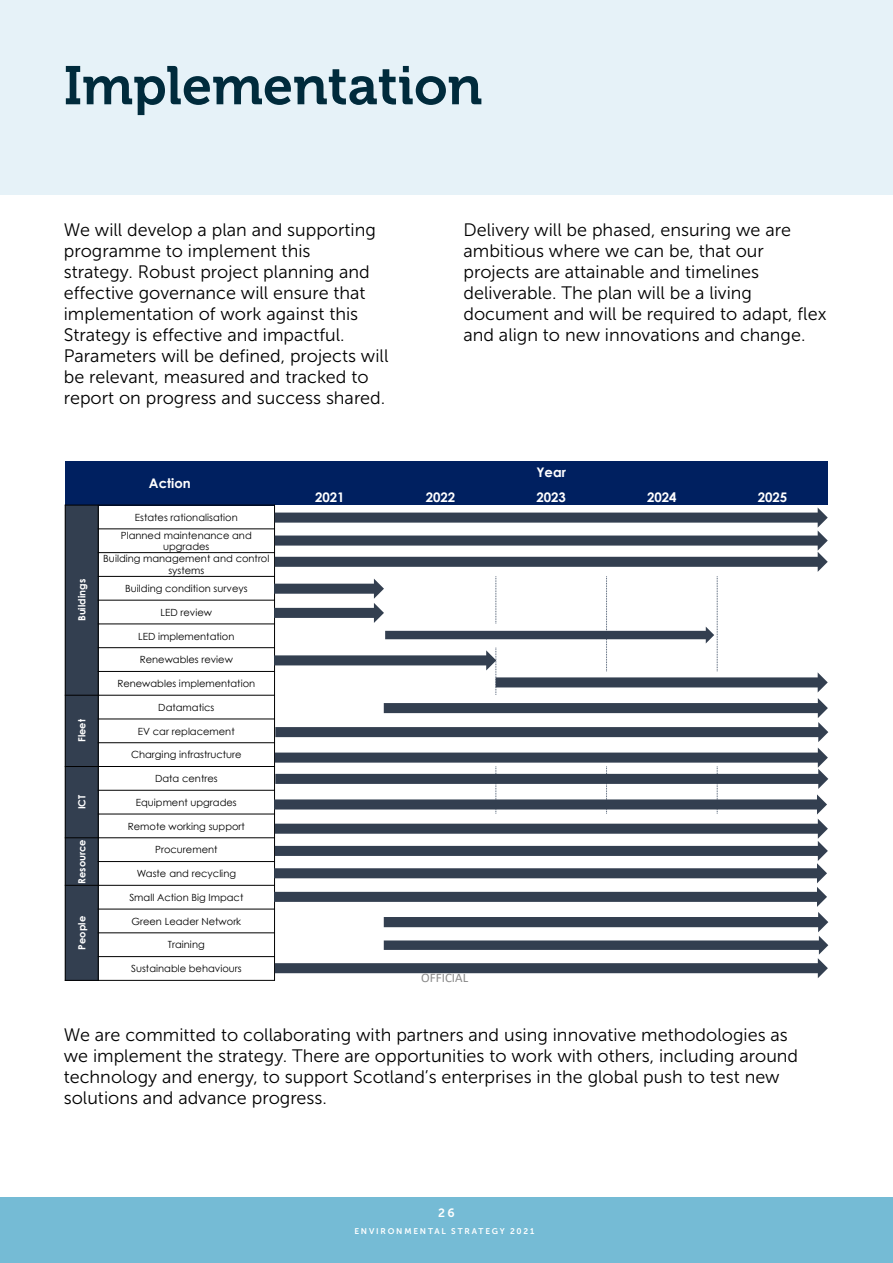
<style>
.page{position:relative;width:893px;height:1263px;background:#fff}
.page>*{position:absolute;margin:0;border:0;box-sizing:border-box;transform-origin:0 0}
.Heading_1{font:54px "Museo 700";color:#002b3c}
.Normal_No_bal{font:18px/21px "Museo Sans 300";color:#000}
.t1{font:700 13.2px "Century Gothic";color:#fff}
.t2{font:13.05px "Calibri";color:#898989}
.t3{font:12px "Museo Sans 700";color:#fff}
.t4{font:9.9px/11.9px "Century Gothic";color:#000;text-align:center}
.t5{font:700 9.9px "Century Gothic";color:#fff}
.t6{font:8.25px "Museo Sans 700";letter-spacing:.22em;color:#fff}
</style>
<div class="page">
<div style="left:0;top:1197px;width:893px;height:66px;background:#75bbd5"></div>
<div style="left:0;top:0;width:893px;height:194px;background:#e6f2f8"></div>
<div style="left:65px;top:461px;width:210px;height:44px;background:#002060"></div>
<div style="left:275px;top:461px;width:553px;height:18px;background:#002060"></div>
<div style="left:275px;top:479px;width:110px;height:26px;background:#002060"></div>
<div style="left:385px;top:479px;width:111px;height:26px;background:#002060"></div>
<div style="left:496px;top:479px;width:110px;height:26px;background:#002060"></div>
<div style="left:606px;top:479px;width:111px;height:26px;background:#002060"></div>
<div style="left:717px;top:479px;width:111px;height:26px;background:#002060"></div>
<div style="left:65px;top:505px;width:33px;height:190px;background:#333f50"></div>
<div style="left:65px;top:695px;width:33px;height:71px;background:#333f50"></div>
<div style="left:65px;top:766px;width:33px;height:72px;background:#333f50"></div>
<div style="left:65px;top:838px;width:33px;height:47px;background:#333f50"></div>
<div style="left:65px;top:885px;width:33px;height:95px;background:#333f50"></div>
<hr style="left:98px;top:505px;width:1px;height:476px;background:#000">
<hr style="left:274px;top:505px;width:1px;height:476px;background:#000">
<hr style="left:65px;top:505px;width:210px;height:1px;background:#000">
<hr style="left:98px;top:528px;width:177px;height:1px;background:#000">
<hr style="left:98px;top:552px;width:177px;height:1px;background:#000">
<hr style="left:98px;top:576px;width:177px;height:1px;background:#000">
<hr style="left:98px;top:600px;width:177px;height:1px;background:#000">
<hr style="left:98px;top:623px;width:177px;height:1px;background:#000">
<hr style="left:98px;top:647px;width:177px;height:1px;background:#000">
<hr style="left:98px;top:671px;width:177px;height:1px;background:#000">
<hr style="left:65px;top:695px;width:210px;height:1px;background:#000">
<hr style="left:98px;top:718px;width:177px;height:1px;background:#000">
<hr style="left:98px;top:742px;width:177px;height:1px;background:#000">
<hr style="left:65px;top:766px;width:210px;height:1px;background:#000">
<hr style="left:98px;top:790px;width:177px;height:1px;background:#000">
<hr style="left:98px;top:814px;width:177px;height:1px;background:#000">
<hr style="left:65px;top:837px;width:210px;height:1px;background:#000">
<hr style="left:98px;top:861px;width:177px;height:1px;background:#000">
<hr style="left:65px;top:885px;width:210px;height:1px;background:#000">
<hr style="left:98px;top:909px;width:177px;height:1px;background:#000">
<hr style="left:98px;top:932px;width:177px;height:1px;background:#000">
<hr style="left:98px;top:956px;width:177px;height:1px;background:#000">
<hr style="left:65px;top:505px;width:1px;height:476px;background:#000">
<hr style="left:65px;top:980px;width:210px;height:1px;background:#000">
<svg style="left:274px;top:507px;width:554px;height:471px"></svg>
<p class="Heading_1" style="left:64px;top:56px;width:420px">Implementation</p>
<p class="Normal_No_bal" style="left:64px;top:219px;width:326px">We will develop a plan and supporting programme to implement this<br>strategy. Robust project planning and effective governance will ensure that implementation of work against this Strategy is effective and impactful.<br>Parameters will be defined, projects will be relevant, measured and tracked to report on progress and success shared.</p>
<p class="Normal_No_bal" style="left:463px;top:219px;width:365px">Delivery will be phased, ensuring we are ambitious where we can be, that our projects are attainable and timelines deliverable. The plan will be a living document and will be required to adapt, flex and align to new innovations and change.</p>
<p class="t5" style="left:74px;top:621px;width:44px;rotate:-90deg">Buildings</p>
<p class="t5" style="left:74px;top:742px;width:24px;rotate:-90deg">Fleet</p>
<p class="t5" style="left:74px;top:809px;width:16px;rotate:-90deg">ICT</p>
<p class="t1" style="left:149px;top:473px;width:43px">Action</p>
<p class="t4" style="left:121px;top:508px;width:132px;line-height:17.9px">Estates rationalisation<br>Planned maintenance and</p>
<p class="t4" style="left:103px;top:541px;width:168px">upgrades<br>Building management and control systems</p>
<p class="t4" style="left:125px;top:582px;width:124px">Building condition surveys</p>
<p class="t4" style="left:161px;top:606px;width:53px">LED review</p>
<p class="t4" style="left:138px;top:630px;width:98px">LED implementation</p>
<p class="t4" style="left:140px;top:654px;width:95px">Renewables review</p>
<p class="t4" style="left:117px;top:677px;width:139px">Renewables implementation</p>
<p class="t4" style="left:158px;top:701px;width:58px">Datamatics</p>
<p class="t4" style="left:138px;top:725px;width:98px">EV car replacement</p>
<p class="t4" style="left:131px;top:749px;width:112px">Charging infrastructure</p>
<p class="t4" style="left:155px;top:772px;width:64px">Data centres</p>
<p class="t4" style="left:136px;top:796px;width:102px">Equipment upgrades</p>
<p class="t4" style="left:128px;top:820px;width:119px">Remote working support</p>
<p class="t5" style="left:74px;top:884px;width:46px;rotate:-90deg">Resource</p>
<p class="t4" style="left:155px;top:844px;width:64px">Procurement</p>
<p class="t4" style="left:137px;top:867px;width:101px">Waste and recycling</p>
<p class="t5" style="left:74px;top:949px;width:35px;rotate:-90deg">People</p>
<p class="t4" style="left:129px;top:891px;width:116px">Small Action Big Impact</p>
<p class="t4" style="left:131px;top:915px;width:111px">Green Leader Network</p>
<p class="t4" style="left:168px;top:939px;width:38px">Training</p>
<p class="t4" style="left:131px;top:962px;width:112px">Sustainable behaviours</p>
<p class="t1" style="left:536px;top:462px;width:31px">Year</p>
<p class="t1" style="left:315px;top:487px;width:31px">2021</p>
<p class="t1" style="left:426px;top:487px;width:31px">2022</p>
<p class="t1" style="left:536px;top:487px;width:31px">2023</p>
<p class="t1" style="left:647px;top:487px;width:31px">2024</p>
<p class="t1" style="left:758px;top:487px;width:31px">2025</p>
<p class="t2" style="left:421px;top:969px;width:49px">OFFICIAL</p>
<p class="Normal_No_bal" style="left:64px;top:1024px;width:736px">We are committed to collaborating with partners and using innovative methodologies as we implement the strategy. There are opportunities to work with others, including around technology and energy, to support Scotland’s enterprises in the global push to test new solutions and advance progress.</p>
<p class="t3" style="left:438px;top:1206px;width:18px">26</p>
<p class="t6" style="left:354px;top:1226px;width:181px">ENVIRONMENTAL STRATEGY 2021</p>
</div>
